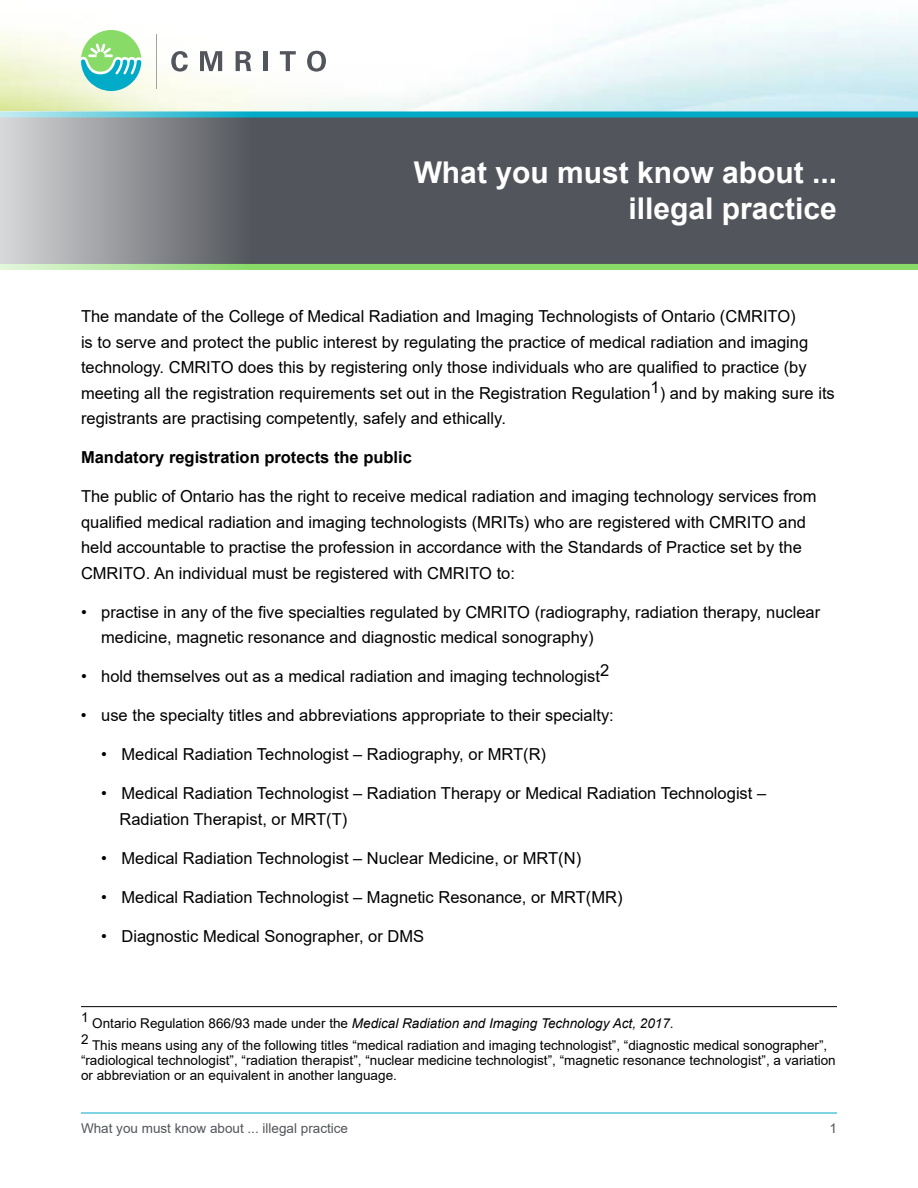
<style>
.page{position:relative;width:918px;height:1188px;background:#fff}
.page>*{position:absolute;margin:0;border:0;box-sizing:border-box;transform-origin:0 0}
.t1{font:700 30px/36px "Arial";color:#fff;text-align:right}
.t2{font:16.5px/25.5px "Arial";color:#000}
.t3{font:700 16.5px "Arial";color:#000}
.t4{font:13.5px/21.8px "Arial";color:#000}
.t5{font:13.5px "Arial";color:#52555b}
.s1{font-style:italic}
</style>
<div class="page">
<img style="left:0;top:0;width:918px;height:111px">
<svg style="left:171px;top:51px;width:17px;height:21px"></svg>
<svg style="left:200px;top:51px;width:22px;height:20px"></svg>
<svg style="left:236px;top:51px;width:15px;height:20px"></svg>
<hr style="left:264px;top:51px;width:4px;height:20px;background:#52555b">
<svg style="left:280px;top:51px;width:16px;height:20px"></svg>
<svg style="left:307px;top:51px;width:19px;height:21px"></svg>
<hr style="left:156px;top:34px;width:1px;height:54px;background:#a0a2a4">
<svg style="left:81px;top:30px;width:60px;height:61px"></svg>
<svg style="left:0;top:111px;width:918px;height:159px;background:#657072"></svg>
<hr style="left:81px;top:1113px;width:756px;height:1px;background:#00abc8">
<hr style="left:81px;top:1006px;width:756px;height:1px;background:#000">
<h1 class="t1" style="left:414px;top:155px;width:425px">What you must know about ... illegal practice</h1>
<p class="t2" style="left:81px;top:304px;width:755px">The mandate of the College of Medical Radiation and Imaging Technologists of Ontario (CMRITO)<br>is to serve and protect the public interest by regulating the practice of medical radiation and imaging technology. CMRITO does this by registering only those individuals who are qualified to practice (by meeting all the registration requirements set out in the Registration Regulation1) and by making sure its registrants are practising competently, safely and ethically.</p>
<p class="t3" style="left:81px;top:446px;width:332px">Mandatory registration protects the public</p>
<p class="t2" style="left:81px;top:484px;width:737px">The public of Ontario has the right to receive medical radiation and imaging technology services from qualified medical radiation and imaging technologists (MRITs) who are registered with CMRITO and held accountable to practise the profession in accordance with the Standards of Practice set by the CMRITO. An individual must be registered with CMRITO to:</p>
<p class="t2" style="left:101px;top:599px;width:721px;text-indent:-20px">• practise in any of the five specialties regulated by CMRITO (radiography, radiation therapy, nuclear medicine, magnetic resonance and diagnostic medical sonography)</p>
<p class="t2" style="left:81px;top:664px;width:530px">• hold themselves out as a medical radiation and imaging technologist2</p>
<p class="t2" style="left:81px;top:703px;width:534px">• use the specialty titles and abbreviations appropriate to their specialty:</p>
<p class="t2" style="left:101px;top:742px;width:446px">• Medical Radiation Technologist – Radiography, or MRT(R)</p>
<p class="t2" style="left:120px;top:781px;width:648px;text-indent:-18px">• Medical Radiation Technologist – Radiation Therapy or Medical Radiation Technologist –<br>Radiation Therapist, or MRT(T)</p>
<p class="t2" style="left:101px;top:845px;width:481px">• Medical Radiation Technologist – Nuclear Medicine, or MRT(N)</p>
<p class="t2" style="left:101px;top:884px;width:523px">• Medical Radiation Technologist – Magnetic Resonance, or MRT(MR)</p>
<p class="t2" style="left:101px;top:923px;width:324px">• Diagnostic Medical Sonographer, or DMS</p>
<p class="t4" style="left:81px;top:1012px;width:748px">1 Ontario Regulation 866/93 made under the <span class="s1">Medical Radiation and Imaging Technology Act, 2017</span>.<br>2 This means using any of the following titles “medical radiation and imaging technologist”, “diagnostic medical sonographer”,</p>
<p class="t4" style="left:81px;top:1052px;width:756px;line-height:15px">“radiological technologist”, “radiation therapist”, “nuclear medicine technologist”, “magnetic resonance technologist”, a variation or abbreviation or an equivalent in another language.</p>
<p class="t5" style="left:81px;top:1119px;width:269px">What you must know about ... illegal practice</p>
<p class="t5" style="left:829px;top:1119px;width:9px">1</p>
</div>
